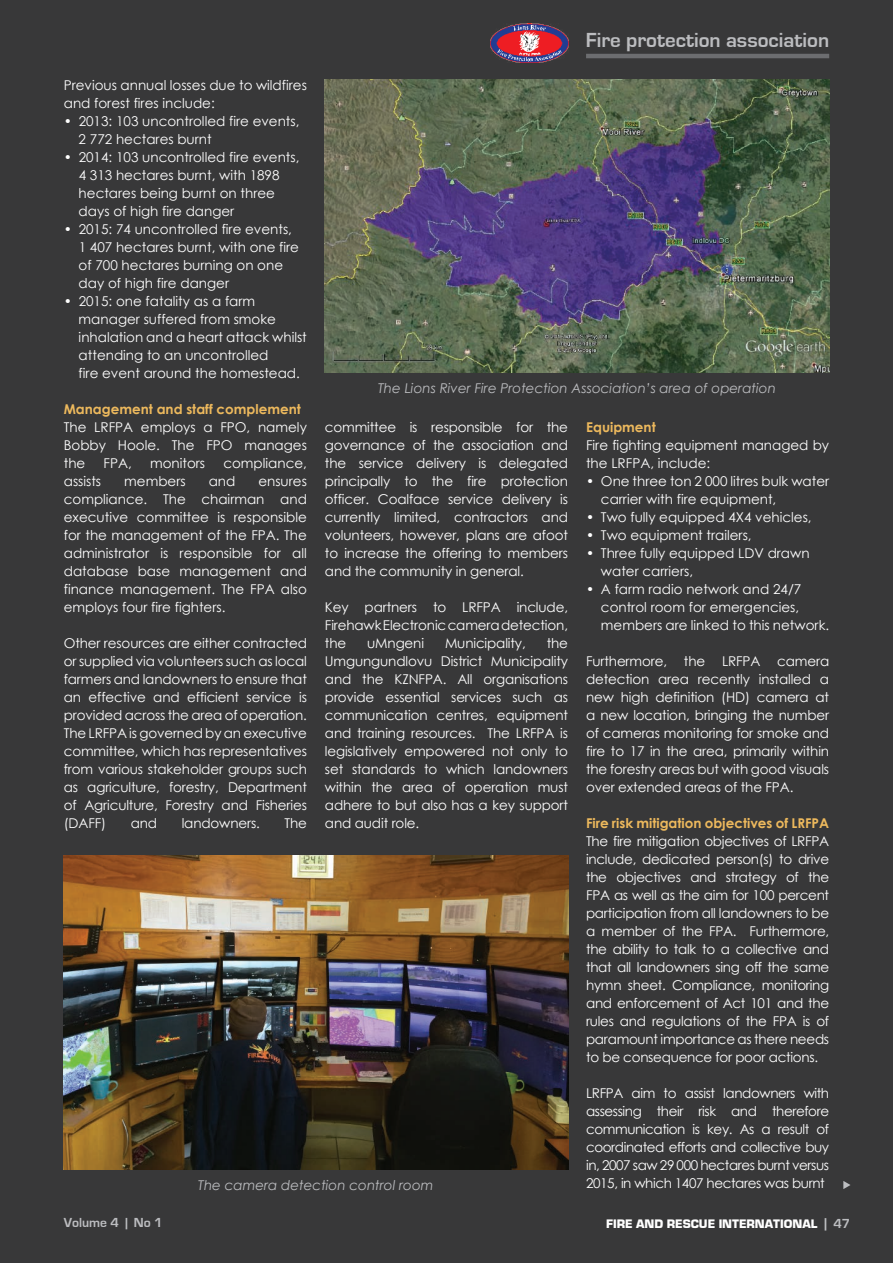
<style>
.page{position:relative;width:893px;height:1263px;background:#383839}
.page>*{position:absolute;margin:0;border:0;box-sizing:border-box;transform-origin:0 0}
.t1{font:700 21px "Eurostile";color:#bcbdc0}
.t2{font:13.5px/18px "Century Gothic";color:#fff}
.t3{font:italic 13.5px "Century Gothic";color:#bcbdc0}
.t4{font:700 13.5px "Century Gothic";color:#edb95d}
.t5{font:700 13.5px "Eurostile";color:#bcbdc0}
.t6{font:900 12.75px "Eurostile";color:#fff}
.s1{font-weight:700;font-size:14.7px;color:#bcbdc0}
.s2{font-weight:700;font-size:13.5px;color:#bcbdc0}
</style>
<div class="page">
<hr style="left:586px;top:54px;width:243px;height:4px;background:#6c6d70">
<img style="left:325px;top:80px;width:504px;height:293px">
<img style="left:64px;top:855px;width:504px;height:314px">
<svg style="left:843px;top:1181px;width:7px;height:8px"></svg>
<img style="left:490px;top:23px;width:78px;height:40px">
<h1 class="t1" style="left:586px;top:28px;width:245px">Fire protection association</h1>
<p class="t2" style="left:64px;top:76px;width:245px">Previous annual losses due to wildfires and forest fires include:</p>
<p class="t2" style="left:79px;top:112px;width:222px;text-indent:-15px">• 2013: 103 uncontrolled fire events,<br>2 772 hectares burnt</p>
<p class="t2" style="left:79px;top:148px;width:222px;text-indent:-15px">• 2014: 103 uncontrolled fire events,<br>4 313 hectares burnt, with 1898 hectares being burnt on three days of high fire danger</p>
<p class="t2" style="left:79px;top:220px;width:222px;text-indent:-15px">• 2015: 74 uncontrolled fire events,<br>1 407 hectares burnt, with one fire of 700 hectares burning on one day of high fire danger</p>
<p class="t2" style="left:79px;top:292px;width:230px;text-indent:-15px">• 2015: one fatality as a farm manager suffered from smoke inhalation and a heart attack whilst attending to an uncontrolled<br>fire event around the homestead.</p>
<p class="t4" style="left:64px;top:399px;width:239px">Management and staff complement</p>
<p class="t2" style="left:64px;top:418px;width:245px;text-align:justify">The LRFPA employs a FPO, namely Bobby Hoole. The FPO manages the</p>
<p class="t3" style="left:378px;top:379px;width:399px">The Lions River Fire Protection Association’s area of operation</p>
<p class="t4" style="left:586px;top:417px;width:71px">Equipment</p>
<p class="t2" style="left:586px;top:436px;width:245px">Fire fighting equipment managed by the LRFPA, include:</p>
<p class="t2" style="left:601px;top:472px;width:230px;text-indent:-15px">• One three ton 2 000 litres bulk water carrier with fire equipment,</p>
<p class="t2" style="left:586px;top:508px;width:227px">• Two fully equipped 4X4 vehicles,</p>
<p class="t2" style="left:586px;top:526px;width:167px">• Two equipment trailers,</p>
<p class="t2" style="left:601px;top:544px;width:210px;text-indent:-15px">• Three fully equipped LDV drawn water carriers,</p>
<p class="t2" style="left:601px;top:580px;width:230px;text-indent:-15px">• A farm radio network and 24/7 control room for emergencies, members are linked to this network.</p>
<p class="t2" style="left:586px;top:652px;width:245px;text-align:justify">Furthermore, the LRFPA camera detection area recently installed a new high definition (HD) camera at a new location, bringing the number of cameras monitoring for smoke and fire to 17 in the area, primarily within the forestry areas but with good visuals over extended areas of the FPA.</p>
<p class="t4" style="left:586px;top:813px;width:245px">Fire risk mitigation objectives of LRFPA</p>
<p class="t2" style="left:586px;top:832px;width:245px;text-align:justify">The fire mitigation objectives of LRFPA include, dedicated person(s) to drive the objectives and strategy of the FPA as well as the aim for 100 percent participation from all landowners to be a member of the FPA. Furthermore, the ability to talk to a collective and that all landowners sing off the same hymn sheet. Compliance, monitoring and enforcement of Act 101 and the rules and regulations of the FPA is of paramount importance as there needs to be consequence for poor actions.</p>
<p class="t2" style="left:586px;top:1084px;width:245px;text-align:justify">LRFPA aim to assist landowners with assessing their risk and therefore communication is key. As a result of coordinated efforts and collective buy in, 2007 saw 29 000 hectares burnt versus 2015, in which 1407 hectares was burnt</p>
<p class="t2" style="left:325px;top:418px;width:245px;text-align:justify">committee is responsible for the governance of the association and the service delivery is delegated principally to the fire protection officer. Coalface service delivery is currently limited, contractors and volunteers, however, plans are afoot to increase the offering to members and the community in general.</p>
<p class="t2" style="left:325px;top:598px;width:245px;text-align:justify">Key partners to LRFPA include, Firehawk Electronic camera detection, the</p>
<p class="t2" style="left:104px;top:454px;width:30px">FPA,</p>
<p class="t2" style="left:150px;top:454px;width:57px">monitors</p>
<p class="t2" style="left:223px;top:454px;width:85px">compliance,</p>
<p class="t2" style="left:64px;top:472px;width:39px">assists</p>
<p class="t2" style="left:124px;top:472px;width:63px">members</p>
<p class="t2" style="left:209px;top:472px;width:28px">and</p>
<p class="t2" style="left:64px;top:472px;width:245px;text-align:justify;text-indent:195px">ensures compliance. The chairman and executive committee is responsible for the management of the FPA. The administrator is responsible for all database base management and finance management. The FPA also employs four fire fighters.</p>
<p class="t2" style="left:64px;top:634px;width:245px;text-align:justify">Other resources are either contracted or supplied via volunteers such as local farmers and landowners to ensure that an effective and efficient service is provided across the area of operation.<br>The LRFPA is governed by an executive committee, which has representatives from various stakeholder groups such as agriculture, forestry, Department of Agriculture, Forestry and Fisheries (DAFF)</p>
<p class="t2" style="left:367px;top:634px;width:58px">uMngeni</p>
<p class="t2" style="left:445px;top:634px;width:82px">Municipality,</p>
<p class="t2" style="left:325px;top:634px;width:245px;text-align:justify;text-indent:222px">the Umgungundlovu District Municipality and the KZNFPA. All organisations provide essential services such as communication centres, equipment and training resources. The LRFPA is legislatively empowered not only to set standards to which landowners within the area of operation must adhere to but also has a key support and audit role.</p>
<p class="t2" style="left:131px;top:814px;width:28px">and</p>
<p class="t2" style="left:182px;top:814px;width:80px">landowners.</p>
<p class="t2" style="left:284px;top:814px;width:24px">The</p>
<p class="t3" style="left:198px;top:1176px;width:237px">The camera detection control room</p>
<p class="t5" style="left:64px;top:1215px;width:100px">Volume 4 | No 1</p>
<p class="t6" style="left:606px;top:1217px;width:246px">FIRE AND RESCUE INTERNATIONAL <span class="s1">|</span> <span class="s2">47</span></p>
</div>
